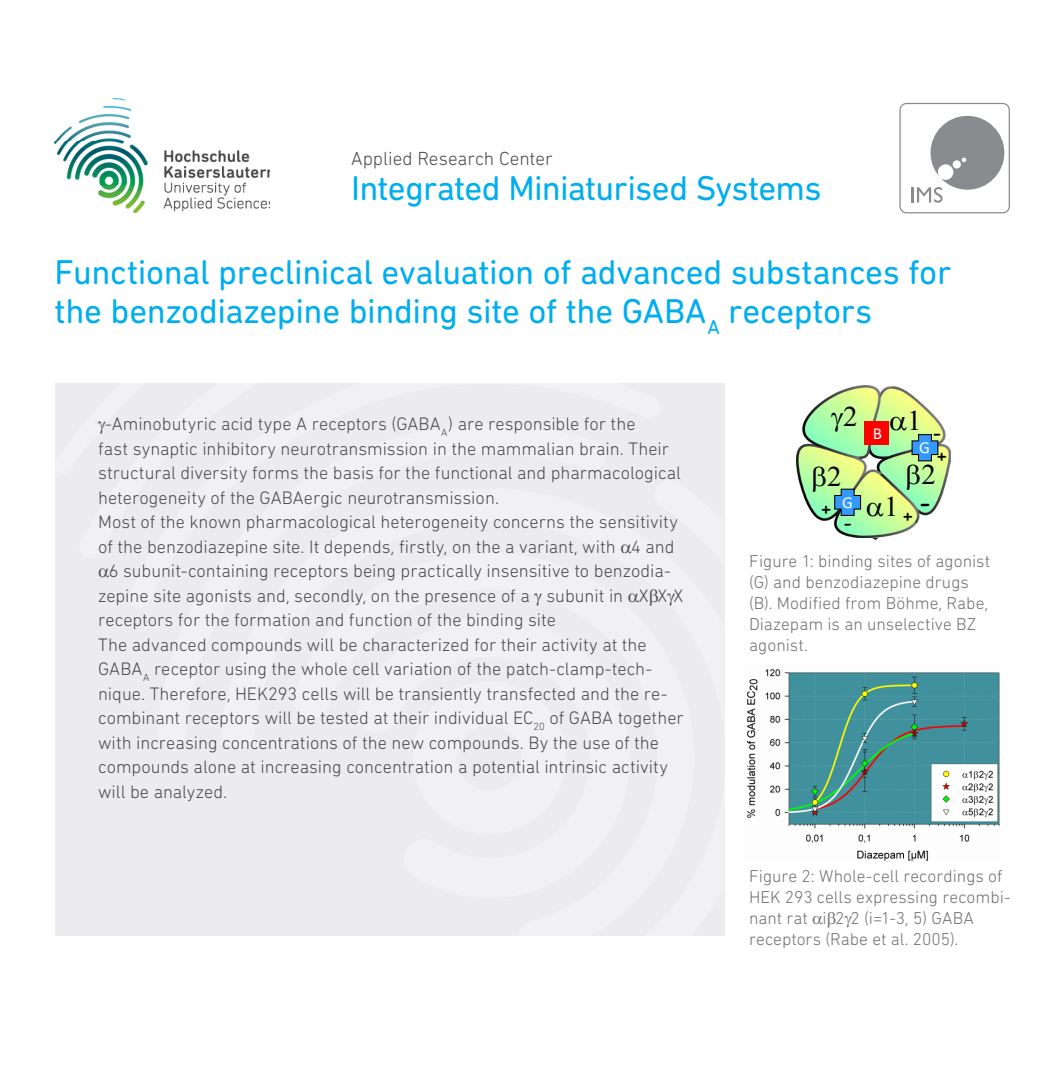
<style>
.page{position:relative;width:1062px;height:1067px;background:#fff}
.page>*{position:absolute;margin:0;border:0;box-sizing:border-box;transform-origin:0 0}
.t1{font:35px/38.5px "DIN Next Rounded LT Pro";letter-spacing:-.01em;color:#00aeef}
.t2{font:28.35px "Times New Roman";color:#000}
.t3{font:26.25px "Comic Sans MS";color:#000}
.t4{font:19.95px "Comic Sans MS";color:#000}
.t5{font:300 19.25px "DIN Next Rounded LT Pro";letter-spacing:-.005em;color:#4b4c4d}
.t6{font:300 18.38px/24.5px "DIN Next Rounded LT Pro";color:#4b4c4d}
.t7{font:300 17.5px/21px "DIN Next Rounded LT Pro";color:#717275}
.t8{font:16.8px "Calibri";color:#fff}
</style>
<div class="page">
<svg style="left:54px;top:141px;width:671px;height:795px;fill:#f1f1f3"></svg>
<svg style="left:899px;top:103px;width:111px;height:110px"></svg>
<img style="left:55px;top:98px;width:214px;height:115px">
<img style="left:747px;top:669px;width:253px;height:192px">
<img style="left:796px;top:386px;width:154px;height:152px">
<svg style="left:833px;top:488px;width:28px;height:28px"></svg>
<div style="left:864px;top:421px;width:25px;height:23px;background:#f00"></div>
<svg style="left:98px;top:422px;width:8px;height:12px"></svg>
<svg style="left:621px;top:544px;width:10px;height:9px"></svg>
<svg style="left:99px;top:568px;width:10px;height:9px"></svg>
<svg style="left:534px;top:593px;width:8px;height:13px"></svg>
<svg style="left:628px;top:593px;width:11px;height:9px"></svg>
<svg style="left:650px;top:589px;width:8px;height:17px"></svg>
<svg style="left:667px;top:593px;width:8px;height:13px"></svg>
<svg style="left:867px;top:503px;width:16px;height:13px"></svg>
<svg style="left:813px;top:466px;width:13px;height:26px"></svg>
<svg style="left:890px;top:417px;width:49px;height:73px;background:#a5e3a3"></svg>
<svg style="left:831px;top:412px;width:12px;height:19px"></svg>
<p class="t5" style="left:351px;top:147px;width:203px">Applied Research Center</p>
<p class="t1" style="left:351px;top:168px;width:472px">Integrated Miniaturised Systems</p>
<p class="t1" style="left:55px;top:253px;width:898px">Functional preclinical evaluation of advanced substances for the benzodiazepine binding site of the GABA<sub>A</sub> receptors</p>
<p class="t6" style="left:98px;top:411px;width:584px;text-indent:7px">-Aminobutyric acid type A receptors (GABA<sub>A</sub>) are responsible for the<br>fast synaptic inhibitory neurotransmission in the mammalian brain. Their structural diversity forms the basis for the functional and pharmacological heterogeneity of the GABAergic neurotransmission.</p>
<p class="t6" style="left:98px;top:509px;width:581px">Most of the known pharmacological heterogeneity concerns the sensitivity</p>
<p class="t6" style="left:98px;top:534px;width:578px">of the benzodiazepine site. It depends, firstly, on the a variant, with 4 and</p>
<p class="t6" style="left:109px;top:558px;width:563px">6 subunit-containing receptors being practically insensitive to benzodia-</p>
<p class="t6" style="left:98px;top:583px;width:586px">zepine site agonists and, secondly, on the presence of a subunit in X X X</p>
<p class="t6" style="left:98px;top:607px;width:459px">receptors for the formation and function of the binding site</p>
<p class="t6" style="left:98px;top:632px;width:587px">The advanced compounds will be characterized for their activity at the GABA<sub>A</sub> receptor using the whole cell variation of the patch-clamp-tech&shy;nique. Therefore, HEK293 cells will be transiently transfected and the re&shy;combinant receptors will be tested at their individual EC<sub>20</sub> of GABA together with increasing concentrations of the new compounds. By the use of the compounds alone at increasing concentration a potential intrinsic activity will be analyzed.</p>
<p class="t2" style="left:843px;top:396px;width:16px">2</p>
<p class="t8" style="left:872px;top:421px;width:11px">B</p>
<p class="t2" style="left:907px;top:401px;width:16px">1</p>
<p class="t4" style="left:933px;top:418px;width:10px">-</p>
<p class="t8" style="left:919px;top:436px;width:12px">G</p>
<p class="t4" style="left:937px;top:441px;width:11px">+</p>
<p class="t2" style="left:827px;top:456px;width:16px">2</p>
<p class="t2" style="left:921px;top:455px;width:16px">2</p>
<p class="t4" style="left:821px;top:494px;width:11px">+</p>
<p class="t8" style="left:842px;top:491px;width:12px">G</p>
<p class="t4" style="left:843px;top:508px;width:10px">-</p>
<p class="t2" style="left:884px;top:486px;width:16px">1</p>
<p class="t4" style="left:903px;top:501px;width:11px">+</p>
<p class="t3" style="left:919px;top:483px;width:13px">-</p>
<p class="t7" style="left:749px;top:550px;width:243px">Figure 1: binding sites of agonist (G) and benzodiazepine drugs (B). Modified from Böhme, Rabe,</p>
<p class="t7" style="left:749px;top:613px;width:229px">Diazepam is an unselective BZ agonist.</p>
<p class="t7" style="left:749px;top:865px;width:263px">Figure 2: Whole-cell recordings of<br>HEK 293 cells expressing recombi&shy;nant rat i 2 2 (i=1-3, 5) GABA receptors (Rabe et al. 2005).</p>
</div>
